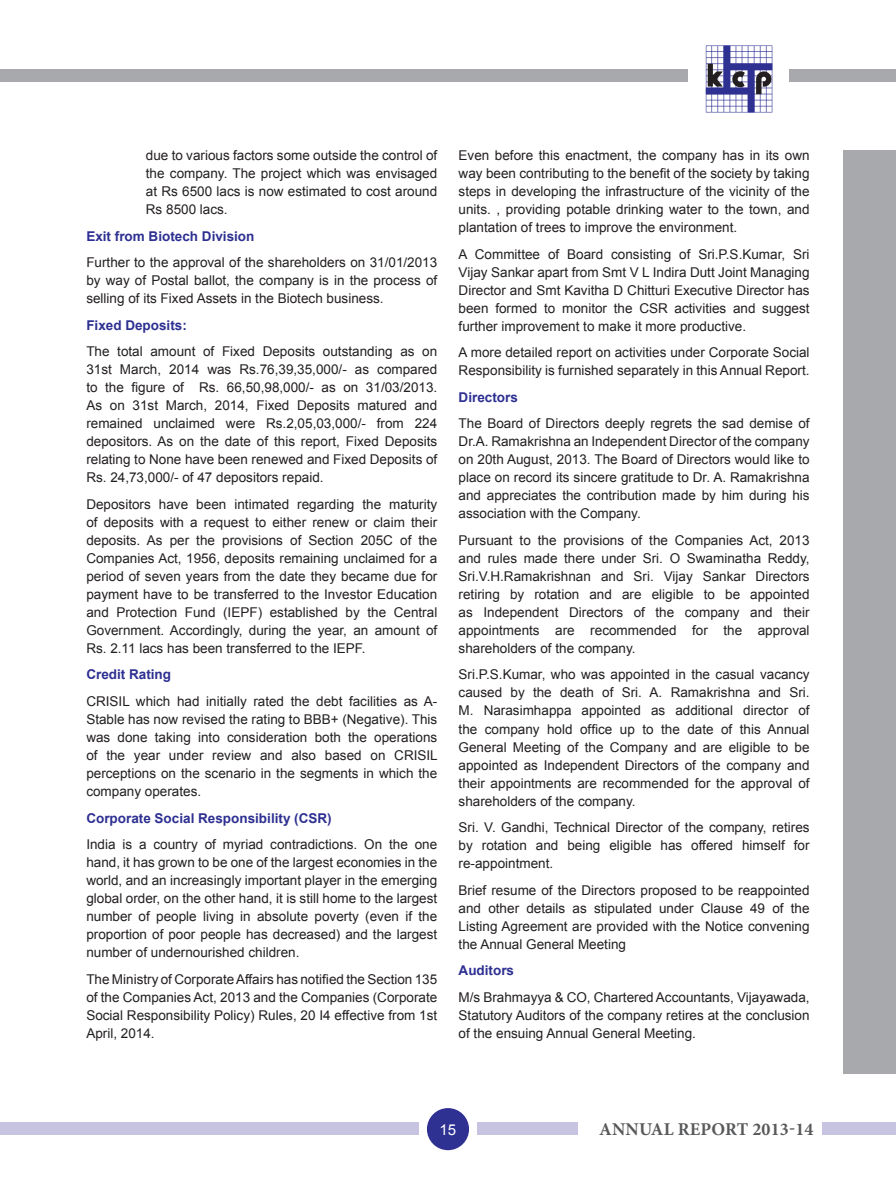
<style>
.page{position:relative;width:896px;height:1194px;background:#fff}
.page>*{position:absolute;margin:0;border:0;box-sizing:border-box;transform-origin:0 0}
.t1{font:700 18px "Minion Pro";letter-spacing:.01em;color:#58595b}
.t2{font:15px "Arial";color:#fff}
.t3{font:13.5px/18px "Arial";color:#231f20;text-align:justify}
.t4{font:700 13.5px "Arial";color:#2e3092}
</style>
<div class="page">
<div style="left:843px;top:150px;width:52px;height:923px;background:#a7a9ac"></div>
<div style="left:427px;top:1107px;width:42px;height:42px;background:#2e3092;border-radius:50%"></div>
<svg style="left:0;top:1122px;width:1px;height:12px"></svg>
<div style="left:1px;top:1121px;width:417px;height:13px;background:#c7c4e2"></div>
<svg style="left:0;top:69px;width:1px;height:13px"></svg>
<div style="left:789px;top:69px;width:106px;height:13px;background:#a7a9ac"></div>
<div style="left:1px;top:69px;width:686px;height:13px;background:#a7a9ac"></div>
<svg style="left:705px;top:45px;width:68px;height:68px"></svg>
<svg style="left:705px;top:45px;width:67px;height:67px"></svg>
<div style="left:477px;top:1121px;width:101px;height:13px;background:#c7c4e2"></div>
<div style="left:822px;top:1121px;width:73px;height:13px;background:#c7c4e2"></div>
<p class="t3" style="left:146px;top:146px;width:293px">due to various factors some outside the control of the company. The project which was envisaged at Rs 6500 lacs is now estimated to cost around Rs 8500 lacs.</p>
<p class="t4" style="left:86px;top:228px;width:170px">Exit from Biotech Division</p>
<p class="t3" style="left:86px;top:253px;width:352px">Further to the approval of the shareholders on 31/01/2013 by way of Postal ballot, the company is in the process of selling of its Fixed Assets in the Biotech business.</p>
<p class="t4" style="left:86px;top:317px;width:102px">Fixed Deposits:</p>
<p class="t3" style="left:86px;top:342px;width:352px">The total amount of Fixed Deposits outstanding as on 31st March, 2014 was Rs.76,39,35,000/- as compared to the figure of Rs. 66,50,98,000/- as on 31/03/2013.<br>As on 31st March, 2014, Fixed Deposits matured and remained unclaimed were Rs.2,05,03,000/- from 224 depositors. As on the date of this report, Fixed Deposits relating to None have been renewed and Fixed Deposits of Rs. 24,73,000/- of 47 depositors repaid.</p>
<p class="t3" style="left:86px;top:495px;width:352px">Depositors have been intimated regarding the maturity of deposits with a request to either renew or claim their deposits. As per the provisions of Section 205C of the Companies Act, 1956, deposits remaining unclaimed for a period of seven years from the date they became due for payment have to be transferred to the Investor Education and Protection Fund (IEPF) established by the Central Government. Accordingly, during the year, an amount of Rs. 2.11 lacs has been transferred to the IEPF.</p>
<p class="t4" style="left:86px;top:667px;width:86px">Credit Rating</p>
<p class="t3" style="left:86px;top:692px;width:353px">CRISIL which had initially rated the debt facilities as A-Stable has now revised the rating to BBB+ (Negative). This was done taking into consideration both the operations of the year under review and also based on CRISIL perceptions on the scenario in the segments in which the company operates.</p>
<p class="t4" style="left:86px;top:810px;width:247px">Corporate Social Responsibility (CSR)</p>
<p class="t3" style="left:86px;top:835px;width:352px">India is a country of myriad contradictions. On the one hand, it has grown to be one of the largest economies in the world, and an increasingly important player in the emerging global order, on the other hand, it is still home to the largest number of people living in absolute poverty (even if the proportion of poor people has decreased) and the largest number of undernourished children.</p>
<p class="t3" style="left:86px;top:969px;width:352px">The Ministry of Corporate Affairs has notified the Section 135 of the Companies Act, 2013 and the Companies (Corporate Social Responsibility Policy) Rules, 20 I4 effective from 1st April, 2014.</p>
<p class="t3" style="left:458px;top:146px;width:352px">Even before this enactment, the company has in its own way been contributing to the benefit of the society by taking steps in developing the infrastructure of the vicinity of the units. , providing potable drinking water to the town, and plantation of trees to improve the environment.</p>
<p class="t3" style="left:458px;top:245px;width:352px">A Committee of Board consisting of Sri.P.S.Kumar, Sri Vijay Sankar apart from Smt V L Indira Dutt Joint Managing Director and Smt Kavitha D Chitturi Executive Director has been formed to monitor the CSR activities and suggest further improvement to make it more productive.</p>
<p class="t3" style="left:458px;top:343px;width:352px">A more detailed report on activities under Corporate Social<br>Responsibility is furnished separately in this Annual Report.</p>
<p class="t4" style="left:458px;top:389px;width:61px">Directors</p>
<p class="t3" style="left:458px;top:414px;width:352px">The Board of Directors deeply regrets the sad demise of Dr.A. Ramakrishna an Independent Director of the company on 20th August, 2013. The Board of Directors would like to place on record its sincere gratitude to Dr. A. Ramakrishna and appreciates the contribution made by him during his association with the Company.</p>
<p class="t3" style="left:458px;top:531px;width:352px">Pursuant to the provisions of the Companies Act, 2013 and rules made there under Sri. O Swaminatha Reddy, Sri.V.H.Ramakrishnan and Sri. Vijay Sankar Directors retiring by rotation and are eligible to be appointed as Independent Directors of the company and their appointments are recommended for the approval shareholders of the company.</p>
<p class="t3" style="left:458px;top:665px;width:352px">Sri.P.S.Kumar, who was appointed in the casual vacancy caused by the death of Sri. A. Ramakrishna and Sri.<br>M. Narasimhappa appointed as additional director of the company hold office up to the date of this Annual General Meeting of the Company and are eligible to be appointed as Independent Directors of the company and their appointments are recommended for the approval of shareholders of the company.</p>
<p class="t3" style="left:458px;top:818px;width:352px">Sri. V. Gandhi, Technical Director of the company, retires by rotation and being eligible has offered himself for re-appointment.</p>
<p class="t3" style="left:458px;top:880px;width:352px">Brief resume of the Directors proposed to be reappointed and other details as stipulated under Clause 49 of the Listing Agreement are provided with the Notice convening the Annual General Meeting</p>
<p class="t4" style="left:458px;top:962px;width:57px">Auditors</p>
<p class="t3" style="left:458px;top:987px;width:352px">M/s Brahmayya &amp; CO, Chartered Accountants, Vijayawada, Statutory Auditors of the company retires at the conclusion of the ensuing Annual General Meeting.</p>
<p class="t2" style="left:439px;top:1120px;width:18px">15</p>
<h1 class="t1" style="left:599px;top:1117px;width:216px">ANNUAL REPORT 2013-14</h1>
</div>
